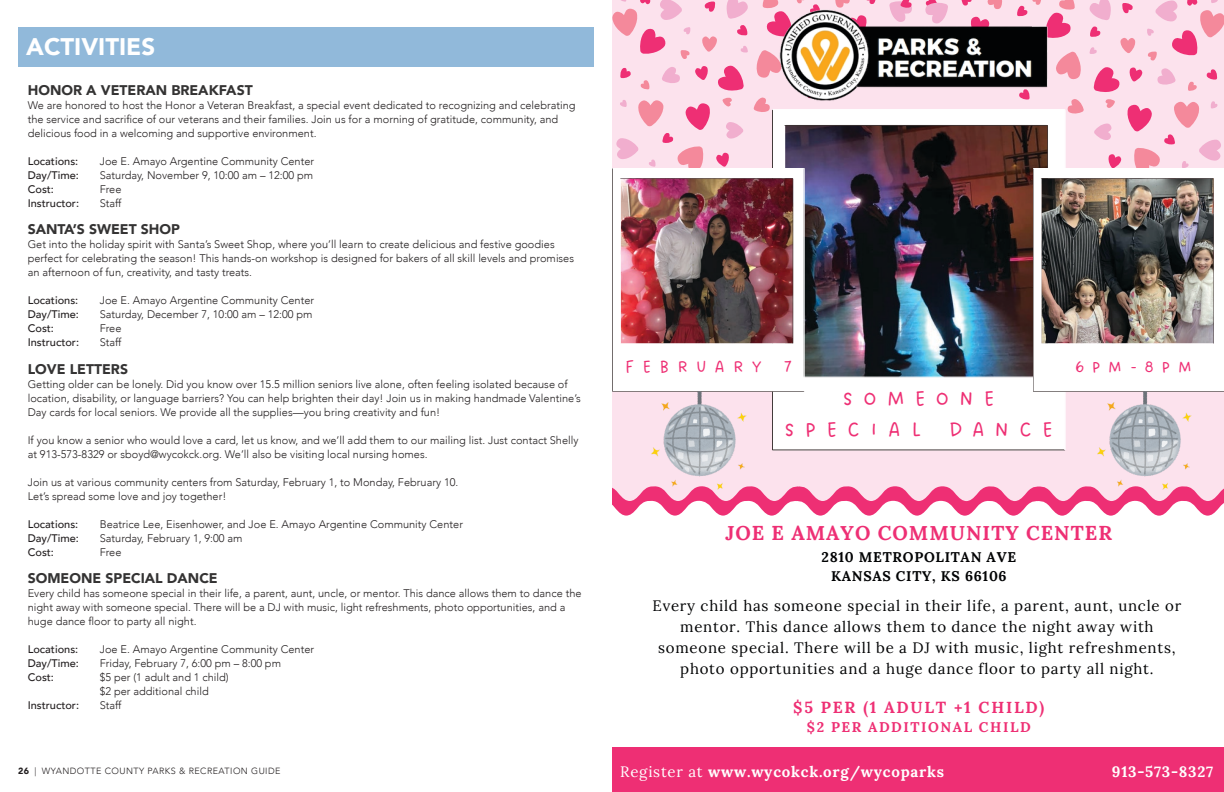
<style>
.page{position:relative;width:1224px;height:792px;background:#fff}
.page>*{position:absolute;margin:0;border:0;box-sizing:border-box;transform-origin:0 0}
.t1{font:900 24px "Avenir";color:#fff}
.t2{font:22px/30.8px "DO Sans Regular";letter-spacing:.455em;color:#ee2f74;text-align:center}
.t3{font:700 20px "Lora";letter-spacing:.05em;color:#ee2f74}
.t4{font:18px "DO Sans Regular";letter-spacing:.455em;color:#ee2f74}
.t5{font:17px "DO Sans Regular";letter-spacing:.455em;color:#ee2f74}
.t6{font:700 16px "Lora";letter-spacing:.11em;color:#ee2f74}
.t7{font:15px/21px "Lora";letter-spacing:.05em;color:#020304;text-align:center}
.t8{font:700 15px "Lora";letter-spacing:.05em;color:#fff}
.activity_header{font:900 14px "Avenir";color:#343333}
.t9{font:700 14px/19.5px "Lora";letter-spacing:.05em;color:#020304;text-align:center}
.t10{font:700 14px "Lora";letter-spacing:.11em;color:#ee2f74}
.t11{font:300 11px/14px "Avenir";color:#231f20}
.t12{font:500 11px "Avenir";color:#231f20}
.t13{font:300 9px "Avenir";letter-spacing:.05em;color:#231f20}
.s1{font-weight:900}
.s2{font-weight:400}
</style>
<div class="page">
<div style="left:18px;top:27px;width:576px;height:40px;background:#91b9da"></div>
<div style="left:612px;top:1px;width:612px;height:791px;background:#fce2ed"></div>
<svg style="left:702px;top:36px;width:15px;height:16px"></svg>
<svg style="left:754px;top:97px;width:16px;height:15px"></svg>
<svg style="left:756px;top:50px;width:17px;height:28px"></svg>
<svg style="left:740px;top:46px;width:8px;height:7px"></svg>
<svg style="left:726px;top:1px;width:22px;height:18px"></svg>
<svg style="left:704px;top:1px;width:12px;height:11px"></svg>
<svg style="left:612px;top:1px;width:79px;height:58px"></svg>
<svg style="left:763px;top:1px;width:54px;height:34px"></svg>
<svg style="left:737px;top:25px;width:11px;height:11px"></svg>
<svg style="left:616px;top:65px;width:128px;height:103px"></svg>
<svg style="left:835px;top:1px;width:77px;height:4px"></svg>
<svg style="left:925px;top:1px;width:77px;height:4px"></svg>
<img style="left:772px;top:109px;width:294px;height:341px">
<img style="left:612px;top:168px;width:193px;height:224px">
<div style="left:1033px;top:344px;width:191px;height:48px;background:#fff"></div>
<img style="left:1017px;top:1px;width:207px;height:343px">
<img style="left:773px;top:5px;width:291px;height:109px">
<svg style="left:612px;top:486px;width:612px;height:13px"></svg>
<img style="left:1097px;top:392px;width:95px;height:97px">
<div style="left:612px;top:499px;width:612px;height:249px;background:#fff"></div>
<div style="left:612px;top:748px;width:612px;height:44px;background:#ee2f74"></div>
<img style="left:652px;top:392px;width:94px;height:97px">
<p class="t1" style="left:26px;top:26px;width:130px">ACTIVITIES</p>
<p class="activity_header" style="left:28px;top:78px;width:227px">HONOR A VETERAN BREAKFAST</p>
<p class="t11" style="left:28px;top:98px;width:549px">We are honored to host the Honor a Veteran Breakfast, a special event dedicated to recognizing and celebrating the service and sacrifice of our veterans and their families. Join us for a morning of gratitude, community, and delicious food in a welcoming and supportive environment.</p>
<p class="t12" style="left:28px;top:151px;width:52px">Locations:</p>
<p class="t11" style="left:100px;top:154px;width:216px">Joe E. Amayo Argentine Community Center</p>
<p class="t12" style="left:28px;top:165px;width:53px">Day/Time:</p>
<p class="t11" style="left:100px;top:168px;width:215px">Saturday, November 9, 10:00 am – 12:00 pm</p>
<p class="t12" style="left:28px;top:179px;width:28px">Cost:</p>
<p class="t11" style="left:100px;top:182px;width:23px">Free</p>
<p class="t12" style="left:28px;top:193px;width:53px">Instructor:</p>
<p class="t11" style="left:100px;top:196px;width:23px">Staff</p>
<p class="activity_header" style="left:28px;top:217px;width:154px">SANTA’S SWEET SHOP</p>
<p class="t11" style="left:28px;top:237px;width:548px">Get into the holiday spirit with Santa’s Sweet Shop, where you’ll learn to create delicious and festive goodies perfect for celebrating the season! This hands-on workshop is designed for bakers of all skill levels and promises an afternoon of fun, creativity, and tasty treats.</p>
<p class="t12" style="left:28px;top:291px;width:52px">Locations:</p>
<p class="t11" style="left:100px;top:293px;width:216px">Joe E. Amayo Argentine Community Center</p>
<p class="t12" style="left:28px;top:305px;width:53px">Day/Time:</p>
<p class="t11" style="left:100px;top:307px;width:214px">Saturday, December 7, 10:00 am – 12:00 pm</p>
<p class="t12" style="left:28px;top:319px;width:28px">Cost:</p>
<p class="t11" style="left:100px;top:321px;width:23px">Free</p>
<p class="t12" style="left:28px;top:333px;width:53px">Instructor:</p>
<p class="t11" style="left:100px;top:335px;width:23px">Staff</p>
<p class="activity_header" style="left:28px;top:357px;width:102px">LOVE LETTERS</p>
<p class="t11" style="left:28px;top:377px;width:554px">Getting older can be lonely. Did you know over 15.5 million seniors live alone, often feeling isolated because of location, disability, or language barriers? You can help brighten their day! Join us in making handmade Valentine’s<br>Day cards for local seniors. We provide all the supplies—you bring creativity and fun!</p>
<p class="t11" style="left:28px;top:433px;width:552px">If you know a senior who would love a card, let us know, and we’ll add them to our mailing list. Just contact Shelly at 913-573-8329 or sboyd@wycokck.org. We’ll also be visiting local nursing homes.</p>
<p class="t11" style="left:28px;top:475px;width:432px">Join us at various community centers from Saturday, February 1, to Monday, February 10.</p>
<p class="t11" style="left:28px;top:489px;width:200px">Let’s spread some love and joy together!</p>
<p class="t12" style="left:28px;top:514px;width:52px">Locations:</p>
<p class="t11" style="left:100px;top:517px;width:365px">Beatrice Lee, Eisenhower, and Joe E. Amayo Argentine Community Center</p>
<p class="t12" style="left:28px;top:528px;width:53px">Day/Time:</p>
<p class="t11" style="left:100px;top:531px;width:144px">Saturday, February 1, 9:00 am</p>
<p class="t12" style="left:28px;top:542px;width:28px">Cost:</p>
<p class="t11" style="left:100px;top:545px;width:23px">Free</p>
<p class="activity_header" style="left:28px;top:566px;width:192px">SOMEONE SPECIAL DANCE</p>
<p class="t11" style="left:28px;top:586px;width:555px">Every child has someone special in their life, a parent, aunt, uncle, or mentor. This dance allows them to dance the night away with someone special. There will be a DJ with music, light refreshments, photo opportunities, and a huge dance floor to party all night.</p>
<p class="t12" style="left:28px;top:640px;width:52px">Locations:</p>
<p class="t11" style="left:100px;top:642px;width:216px">Joe E. Amayo Argentine Community Center</p>
<p class="t12" style="left:28px;top:654px;width:53px">Day/Time:</p>
<p class="t11" style="left:100px;top:656px;width:183px">Friday, February 7, 6:00 pm – 8:00 pm</p>
<p class="t12" style="left:28px;top:668px;width:28px">Cost:</p>
<p class="t11" style="left:100px;top:670px;width:131px">$5 per (1 adult and 1 child)</p>
<p class="t11" style="left:100px;top:684px;width:111px">$2 per additional child</p>
<p class="t12" style="left:28px;top:696px;width:53px">Instructor:</p>
<p class="t11" style="left:100px;top:698px;width:23px">Staff</p>
<p class="t13" style="left:18px;top:766px;width:264px"><span class="s1">26</span> | WYANDOTTE COUNTY PARKS &amp; RECREATION GUIDE</p>
<p class="t4" style="left:625px;top:356px;width:168px">FEBRUARY 7</p>
<p class="t5" style="left:1075px;top:357px;width:118px">6PM-8PM</p>
<p class="t2" style="left:785px;top:384px;width:270px">SOMEONE<br>SPECIAL DANCE</p>
<p class="t3" style="left:725px;top:516px;width:388px">JOE E AMAYO COMMUNITY CENTER</p>
<p class="t9" style="left:822px;top:545px;width:196px">2810 METROPOLITAN AVE<br>KANSAS CITY, KS 66106</p>
<p class="t7" style="left:653px;top:595px;width:530px">Every child has someone special in their life, a parent, aunt, uncle or mentor. This dance allows them to dance the night away with someone special. There will be a DJ with music, light refreshments, photo opportunities and a huge dance floor to party all night.</p>
<p class="t6" style="left:793px;top:693px;width:252px">$5 PER (1 ADULT +1 CHILD)</p>
<p class="t10" style="left:807px;top:715px;width:225px">$2 PER ADDITIONAL CHILD</p>
<p class="t8" style="left:620px;top:759px;width:325px"><span class="s2">Register at</span> www.wycokck.org/wycoparks</p>
<p class="t8" style="left:1112px;top:759px;width:103px">913-573-8327</p>
</div>
